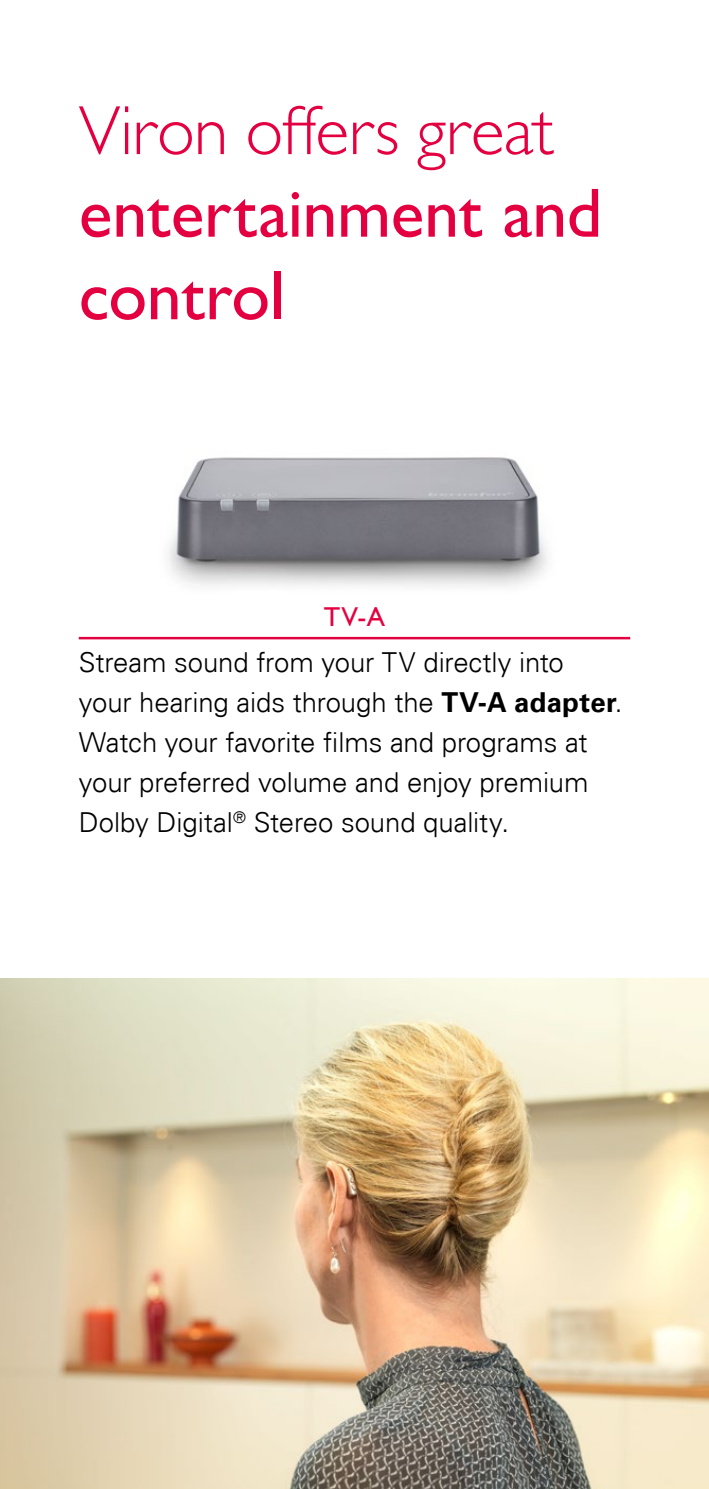
<style>
.page{position:relative;width:709px;height:1489px;background:#fff}
.page>*{position:absolute;margin:0;border:0;box-sizing:border-box;transform-origin:0 0}
.t1{font:500 70px/82.5px "Gill Sans MT Pro";letter-spacing:-.005em;color:#e40040}
.t2{font:300 70px "Gill Sans MT Pro";letter-spacing:-.005em;color:#e40040}
.t3{font:300 27.5px/40px "Univers Com 45";letter-spacing:-.005em;color:#000}
.t4{font:500 27.5px "Gill Sans MT Pro";color:#e40040}
.s1{font-family:"Univers Com 65";font-weight:700}
</style>
<div class="page">
<img style="left:169px;top:457px;width:378px;height:129px">
<hr style="left:79px;top:637px;width:551px;height:2px;background:#e40040">
<img style="left:0;top:978px;width:709px;height:510px">
<h1 class="t2" style="left:79px;top:88px;width:477px">Viron offers great</h1>
<h1 class="t1" style="left:79px;top:171px;width:525px">entertainment and control</h1>
<p class="t4" style="left:324px;top:600px;width:63px">TV-A</p>
<p class="t3" style="left:79px;top:642px;width:545px">Stream sound from your TV directly into your hearing aids through the <span class="s1">TV-A adapter</span>.<br>Watch your favorite films and programs at your preferred volume and enjoy premium Dolby Digital<sup>®</sup> Stereo sound quality.</p>
</div>
